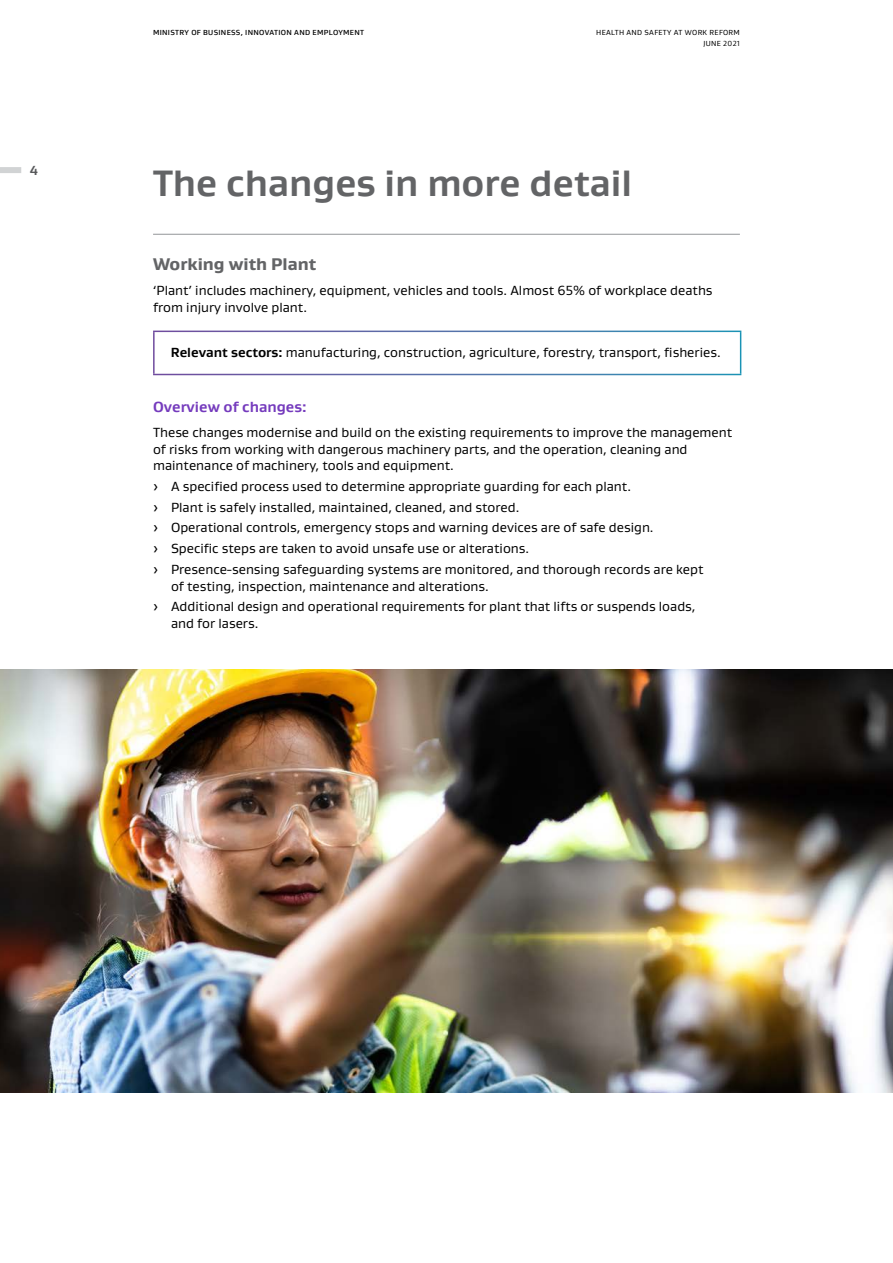
<style>
.page{position:relative;width:893px;height:1263px;background:#fff}
.page>*{position:absolute;margin:0;border:0;box-sizing:border-box;transform-origin:0 0}
.t1{font:700 37.5px "Gustan";color:#636466}
.t2{font:800 17.25px "Gustan";color:#636466}
.t3{font:700 15px "Gustan";color:#753bbd}
.t4{font:13.5px/20.9px "Gustan";color:#000}
.t5{font:700 13.5px "Gustan";color:#58595b}
.t6{font:500 7.5px "Gustan";letter-spacing:.04em;color:#000}
.t7{font:7.5px "Gustan";letter-spacing:.04em;color:#000}
.s1{font-weight:700}
</style>
<div class="page">
<div style="left:0;top:167px;width:21px;height:6px;background:#d1d3d4"></div>
<hr style="left:153px;top:234px;width:587px;height:1px;background:#939598">
<img style="left:0;top:670px;width:893px;height:423px">
<p class="t6" style="left:153px;top:27px;width:212px">MINISTRY OF BUSINESS, INNOVATION AND EMPLOYMENT</p>
<p class="t7" style="left:596px;top:27px;width:145px">HEALTH AND SAFETY AT WORK REFORM</p>
<p class="t7" style="left:703px;top:39px;width:38px">JUNE 2021</p>
<p class="t5" style="left:30px;top:161px;width:10px">4</p>
<h2 class="t1" style="left:153px;top:158px;width:481px">The changes in more detail</h2>
<h3 class="t2" style="left:153px;top:253px;width:165px">Working with Plant</h3>
<p class="t4" style="left:153px;top:282px;width:561px;line-height:16.5px">‘Plant’ includes machinery, equipment, vehicles and tools. Almost 65% of workplace deaths from injury involve plant.</p>
<p class="t4" style="left:171px;top:342px;width:551px"><span class="s1">Relevant sectors:</span> manufacturing, construction, agriculture, forestry, transport, fisheries.</p>
<h4 class="t3" style="left:153px;top:397px;width:155px">Overview of changes:</h4>
<p class="t4" style="left:153px;top:424px;width:581px;line-height:16.5px">These changes modernise and build on the existing requirements to improve the management of risks from working with dangerous machinery parts, and the operation, cleaning and maintenance of machinery, tools and equipment.</p>
<p class="t4" style="left:153px;top:475px;width:552px">› A specified process used to determine appropriate guarding for each plant.<br>› Plant is safely installed, maintained, cleaned, and stored.<br>› Operational controls, emergency stops and warning devices are of safe design.<br>› Specific steps are taken to avoid unsafe use or alterations.<br>› Presence-sensing safeguarding systems are monitored, and thorough records are kept</p>
<p class="t4" style="left:153px;top:575px;width:544px;text-indent:18px">of testing, inspection, maintenance and alterations.<br>› Additional design and operational requirements for plant that lifts or suspends loads,</p>
<p class="t4" style="left:171px;top:612px;width:89px">and for lasers.</p>
</div>
